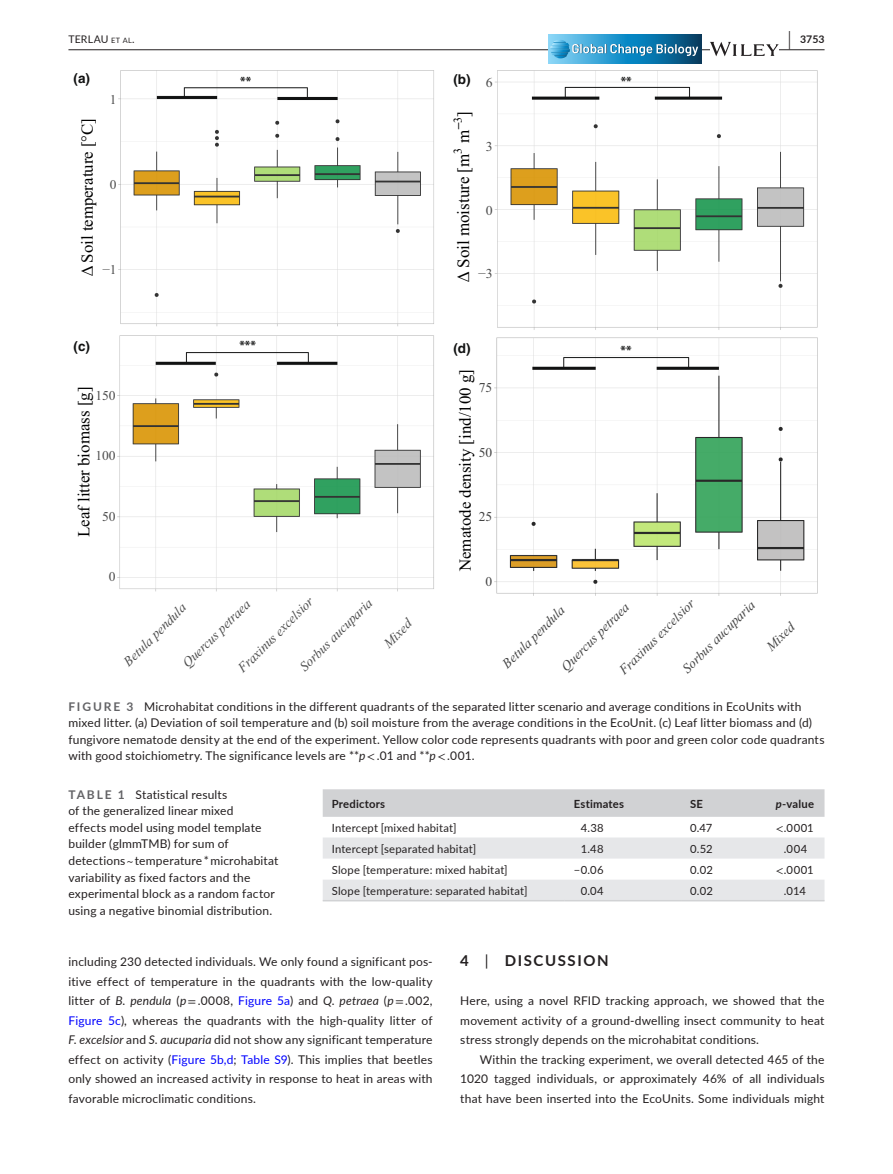
<style>
.page{position:relative;width:893px;height:1174px;background:#fff}
.page>*{position:absolute;margin:0;border:0;box-sizing:border-box;transform-origin:0 0}
.t1{font:17.25px "Times New Roman";color:#000}
.t2{font:16.95px "Times New Roman";color:#000}
.t3{font:16.8px "Times New Roman";color:#000}
.t4{font:700 15px "Lato";letter-spacing:.11em;color:#231f20}
.t5{font:13.65px "Times New Roman";color:#4d4d4d}
.t6{font:italic 13.5px "Times New Roman";color:#434343}
.t7{font:italic 13.5px "Times New Roman";color:#4d4d4d}
.t8{font:700 13.5px "Helvetica LT Std";color:#111212}
.t9{font:13.5px "Times New Roman";color:#4d4d4d}
.t10{font:13.5px "Times New Roman";color:#434343}
.t11{font:13.35px "Times New Roman";color:#4d4d4d}
.t12{font:700 12.15px "Myriad Pro";color:#111212}
.t13{font:12px/19.5px "Lato";letter-spacing:.015em;color:#231f20;text-align:justify}
.t14{font:11.25px "Lato";letter-spacing:.015em;color:#231f20}
.t15{font:700 11.25px "Lato";letter-spacing:.02em;color:#231f20}
.t16{font:10.5px "Lato";letter-spacing:.02em;color:#231f20}
.t17{font:700 10.5px "Lato";color:#231f20}
.s1{font-size:7.35px}
.s2{font-size:19.5px}
.s3{font-family:"STIX General"}
.s4{font-weight:700;color:#636366}
.s5{font-style:italic}
.s6{font-family:"STIX"}
.s7{color:#00f}
.s8{font-weight:400}
</style>
<div class="page">
<hr style="left:68px;top:49px;width:756px;height:1px;background:#231f20">
<svg style="left:548px;top:34px;width:153px;height:30px;background:#2b8dbd"></svg>
<svg style="left:550px;top:40px;width:149px;height:18px;background:#4999c2"></svg>
<svg style="left:710px;top:42px;width:69px;height:14px"></svg>
<img style="left:117px;top:70px;width:701px;height:526px">
<div style="left:323px;top:789px;width:501px;height:28px;background:#d1d2d4"></div>
<svg style="left:323px;top:837px;width:501px;height:63px"></svg>
<hr style="left:323px;top:900px;width:242px;height:1px;background:#d1d2d4">
<hr style="left:565px;top:900px;width:116px;height:1px;background:#d1d2d4">
<hr style="left:681px;top:900px;width:86px;height:1px;background:#d1d2d4">
<hr style="left:767px;top:900px;width:57px;height:1px;background:#d1d2d4">
<p class="t16" style="left:68px;top:31px;width:68px">TERLAU <span class="s1">et al</span>.</p>
<p class="t17" style="left:789px;top:31px;width:37px"><span class="s2">|</span> 3753</p>
<p class="t8" style="left:74px;top:70px;width:18px">(a)</p>
<p class="t8" style="left:453px;top:71px;width:19px">(b)</p>
<p class="t12" style="left:240px;top:73px;width:13px">**</p>
<p class="t12" style="left:621px;top:73px;width:13px">**</p>
<p class="t5" style="left:486px;top:78px;width:8px">6</p>
<p class="t11" style="left:110px;top:95px;width:8px">1</p>
<h3 class="t3" style="left:81px;top:277px;width:160px;rotate:-90deg"><span class="s3">∆</span> Soil temperature [°C]</h3>
<p class="t11" style="left:110px;top:180px;width:8px">0</p>
<p class="t11" style="left:102px;top:265px;width:16px">−1</p>
<h1 class="t1" style="left:457px;top:282px;width:172px;rotate:-90deg"><span class="s3">∆</span> Soil moisture [m<sup>3</sup> m<sup>−</sup><sup>3</sup>]</h1>
<p class="t5" style="left:486px;top:141px;width:8px">3</p>
<p class="t5" style="left:486px;top:205px;width:8px">0</p>
<p class="t5" style="left:478px;top:269px;width:16px">−3</p>
<p class="t12" style="left:239px;top:337px;width:18px">***</p>
<p class="t8" style="left:74px;top:338px;width:18px">(c)</p>
<p class="t8" style="left:453px;top:340px;width:19px">(d)</p>
<h2 class="t2" style="left:78px;top:537px;width:152px;rotate:-90deg">Leaf litter biomass [g]</h2>
<p class="t9" style="left:95px;top:390px;width:22px">150</p>
<p class="t9" style="left:95px;top:451px;width:22px">100</p>
<p class="t9" style="left:102px;top:511px;width:15px">50</p>
<p class="t9" style="left:109px;top:572px;width:8px">0</p>
<p class="t7" style="left:233px;top:663px;width:102px;rotate:-45deg">Fraxinus excelsior</p>
<p class="t7" style="left:295px;top:662px;width:98px;rotate:-45deg">Sorbus aucuparia</p>
<p class="t7" style="left:178px;top:658px;width:91px;rotate:-45deg">Quercus petraea</p>
<p class="t7" style="left:119px;top:657px;width:84px;rotate:-45deg">Betula pendula</p>
<p class="t7" style="left:379px;top:638px;width:35px;rotate:-45deg">Mixed</p>
<h2 class="t2" style="left:459px;top:571px;width:204px;rotate:-90deg">Nematode density [ind/100 g]</h2>
<p class="t10" style="left:479px;top:383px;width:15px">75</p>
<p class="t10" style="left:479px;top:447px;width:15px">50</p>
<p class="t10" style="left:479px;top:512px;width:15px">25</p>
<p class="t10" style="left:485px;top:576px;width:8px">0</p>
<p class="t12" style="left:620px;top:342px;width:13px">**</p>
<p class="t6" style="left:615px;top:665px;width:102px;rotate:-45deg">Fraxinus excelsior</p>
<p class="t6" style="left:678px;top:664px;width:98px;rotate:-45deg">Sorbus aucuparia</p>
<p class="t6" style="left:557px;top:662px;width:91px;rotate:-45deg">Quercus petraea</p>
<p class="t6" style="left:498px;top:659px;width:84px;rotate:-45deg">Betula pendula</p>
<p class="t6" style="left:762px;top:642px;width:35px;rotate:-45deg">Mixed</p>
<p class="t13" style="left:68px;top:697px;width:758px;line-height:16.5px;text-align:left"><span class="s4">FIGURE 3</span> Microhabitat conditions in the different quadrants of the separated litter scenario and average conditions in EcoUnits with mixed litter. (a) Deviation of soil temperature and (b) soil moisture from the average conditions in the EcoUnit. (c) Leaf litter biomass and (d) fungivore nematode density at the end of the experiment. Yellow color code represents quadrants with poor and green color code quadrants with good stoichiometry. The significance levels are **<span class="s5">p</span><span class="s6">&lt;</span> .01 and **<span class="s5">p</span><span class="s6">&lt;</span> .001.</p>
<p class="t13" style="left:68px;top:786px;width:212px;line-height:16.5px;text-align:left"><span class="s4">TABLE 1</span> Statistical results<br>of the generalized linear mixed<br>effects model using model template builder (glmmTMB) for sum of detections <span class="s6">~</span> temperature * microhabitat variability as fixed factors and the experimental block as a random factor using a negative binomial distribution.</p>
<p class="t15" style="left:332px;top:795px;width:55px">Predictors</p>
<p class="t15" style="left:574px;top:795px;width:52px">Estimates</p>
<p class="t15" style="left:690px;top:795px;width:14px">SE</p>
<p class="t15" style="left:776px;top:795px;width:40px"><span class="s5">p</span>-value</p>
<p class="t14" style="left:332px;top:819px;width:126px">Intercept [mixed habitat]</p>
<p class="t14" style="left:581px;top:819px;width:24px">4.38</p>
<p class="t14" style="left:690px;top:819px;width:24px">0.47</p>
<p class="t14" style="left:776px;top:819px;width:39px"><span class="s6">&lt;</span>.0001</p>
<p class="t14" style="left:332px;top:840px;width:146px">Intercept [separated habitat]</p>
<p class="t14" style="left:581px;top:840px;width:24px">1.48</p>
<p class="t14" style="left:690px;top:840px;width:24px">0.52</p>
<p class="t14" style="left:784px;top:840px;width:25px">.004</p>
<p class="t14" style="left:332px;top:861px;width:177px">Slope [temperature: mixed habitat]</p>
<p class="t14" style="left:574px;top:861px;width:31px">−0.06</p>
<p class="t14" style="left:690px;top:861px;width:24px">0.02</p>
<p class="t14" style="left:776px;top:861px;width:39px"><span class="s6">&lt;</span>.0001</p>
<p class="t14" style="left:332px;top:882px;width:197px">Slope [temperature: separated habitat]</p>
<p class="t14" style="left:581px;top:882px;width:25px">0.04</p>
<p class="t14" style="left:690px;top:882px;width:24px">0.02</p>
<p class="t14" style="left:784px;top:882px;width:24px">.014</p>
<p class="t13" style="left:68px;top:951px;width:366px">including 230 detected individuals. We only found a significant pos&shy;itive effect of temperature in the quadrants with the low-quality litter of <span class="s5">B. pendula</span> (<span class="s5">p</span><span class="s6">=</span> .0008, <span class="s7">Figure 5a</span>) and <span class="s5">Q. petraea</span> (<span class="s5">p</span><span class="s6">=</span> .002, <span class="s7">Figure 5c</span>), whereas the quadrants with the high-quality litter of <span class="s5">F. excelsior</span> and <span class="s5">S. aucuparia</span> did not show any significant temperature effect on activity (<span class="s7">Figure 5b,d</span>; <span class="s7">Table S9</span>). This implies that beetles only showed an increased activity in response to heat in areas with favorable microclimatic conditions.</p>
<p class="t4" style="left:460px;top:950px;width:150px">4 <span class="s8">|</span> DISCUSSION</p>
<p class="t13" style="left:460px;top:990px;width:366px">Here, using a novel RFID tracking approach, we showed that the movement activity of a ground-dwelling insect community to heat stress strongly depends on the microhabitat conditions.</p>
<p class="t13" style="left:460px;top:1049px;width:366px;text-indent:20px">Within the tracking experiment, we overall detected 465 of the 1020 tagged individuals, or approximately 46% of all individuals that have been inserted into the EcoUnits. Some individuals might</p>
</div>
